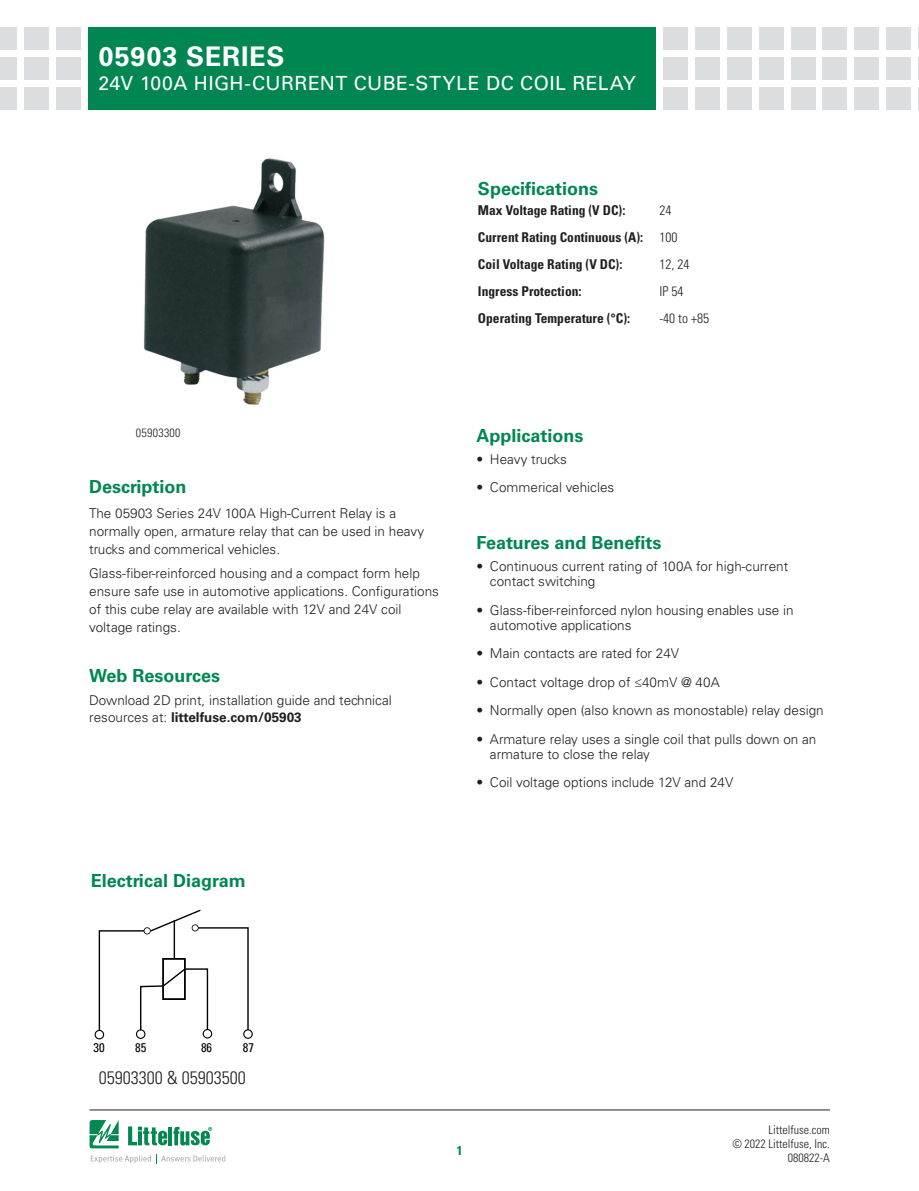
<style>
.page{position:relative;width:919px;height:1191px;background:#fff}
.page>*{position:absolute;margin:0;border:0;box-sizing:border-box;transform-origin:0 0}
.Head_Large{font:700 27px "Univers LT Std";letter-spacing:.03em;color:#fff}
.Head_Large-2{font:19.5px "Univers LT Std";letter-spacing:.02em;color:#fff}
.Green_Subheads{font:700 18px "Univers LT Std";color:#008751}
.Body_text{font:700 18px "Univers LT Std";color:#008751}
.段落样式1{font:300 condensed 18px "Univers LT Std";color:#231f20}
.Body_text-2{font:300 13.5px/18px "Univers LT Std";color:#231f20}
.段落样式1-2{font:700 condensed 13.5px "Univers LT Std";color:#231f20}
.段落样式1-3{font:300 condensed 13.5px "Univers LT Std";color:#231f20}
.t1{font:700 condensed 12.75px "Univers LT Std";color:#008751}
.t2{font:condensed 12.6px "Univers";color:#000}
.Chart_Body{font:300 condensed 12px/14.2px "Univers LT Std";color:#231f20;text-align:right}
.Chart_Body-2{font:300 condensed 12px "Univers LT Std";letter-spacing:.025em;color:#231f20}
.s1{font-weight:700}
</style>
<div class="page">
<div style="left:56px;top:27px;width:25px;height:23px;background:#dcdddf"></div>
<div style="left:56px;top:57px;width:25px;height:23px;background:#dcdddf"></div>
<div style="left:56px;top:87px;width:25px;height:22px;background:#dcdddf"></div>
<div style="left:24px;top:27px;width:25px;height:23px;background:#dcdddf"></div>
<div style="left:24px;top:57px;width:25px;height:23px;background:#dcdddf"></div>
<div style="left:24px;top:87px;width:25px;height:22px;background:#dcdddf"></div>
<div style="left:0;top:27px;width:17px;height:23px;background:#dcdddf"></div>
<div style="left:0;top:57px;width:17px;height:23px;background:#dcdddf"></div>
<div style="left:0;top:87px;width:17px;height:22px;background:#dcdddf"></div>
<div style="left:663px;top:27px;width:24px;height:23px;background:#dcdddf"></div>
<div style="left:663px;top:57px;width:24px;height:23px;background:#dcdddf"></div>
<div style="left:663px;top:87px;width:24px;height:22px;background:#dcdddf"></div>
<div style="left:695px;top:27px;width:24px;height:23px;background:#dcdddf"></div>
<div style="left:695px;top:57px;width:24px;height:23px;background:#dcdddf"></div>
<div style="left:695px;top:87px;width:24px;height:22px;background:#dcdddf"></div>
<div style="left:727px;top:27px;width:24px;height:23px;background:#dcdddf"></div>
<div style="left:727px;top:57px;width:24px;height:23px;background:#dcdddf"></div>
<div style="left:727px;top:87px;width:24px;height:22px;background:#dcdddf"></div>
<div style="left:758px;top:27px;width:25px;height:23px;background:#dcdddf"></div>
<div style="left:758px;top:57px;width:25px;height:23px;background:#dcdddf"></div>
<div style="left:758px;top:87px;width:25px;height:22px;background:#dcdddf"></div>
<div style="left:790px;top:27px;width:25px;height:23px;background:#dcdddf"></div>
<div style="left:790px;top:57px;width:25px;height:23px;background:#dcdddf"></div>
<div style="left:790px;top:87px;width:25px;height:22px;background:#dcdddf"></div>
<div style="left:854px;top:27px;width:25px;height:23px;background:#dcdddf"></div>
<div style="left:854px;top:57px;width:25px;height:23px;background:#dcdddf"></div>
<div style="left:854px;top:87px;width:25px;height:22px;background:#dcdddf"></div>
<div style="left:822px;top:27px;width:25px;height:23px;background:#dcdddf"></div>
<div style="left:822px;top:57px;width:25px;height:23px;background:#dcdddf"></div>
<div style="left:822px;top:87px;width:25px;height:22px;background:#dcdddf"></div>
<div style="left:886px;top:27px;width:24px;height:23px;background:#dcdddf"></div>
<div style="left:886px;top:57px;width:24px;height:23px;background:#dcdddf"></div>
<div style="left:886px;top:87px;width:24px;height:22px;background:#dcdddf"></div>
<svg style="left:918px;top:27px;width:1px;height:23px"></svg>
<svg style="left:918px;top:57px;width:1px;height:23px"></svg>
<svg style="left:918px;top:87px;width:1px;height:22px"></svg>
<div style="left:88px;top:27px;width:568px;height:82px;background:#008751"></div>
<hr style="left:90px;top:1109px;width:739px;height:1px;background:#231f20">
<svg style="left:90px;top:1120px;width:135px;height:43px"></svg>
<img style="left:143px;top:158px;width:182px;height:247px">
<svg style="left:95px;top:909px;width:158px;height:130px"></svg>
<p class="Head_Large" style="left:98px;top:41px;width:187px">05903 SERIES</p>
<p class="Head_Large-2" style="left:98px;top:71px;width:538px">24V 100A HIGH-CURRENT CUBE-STYLE DC COIL RELAY</p>
<p class="Green_Subheads" style="left:478px;top:178px;width:122px">Specifications</p>
<p class="段落样式1-2" style="left:478px;top:202px;width:149px">Max Voltage Rating (V DC):</p>
<p class="段落样式1-3" style="left:659px;top:202px;width:13px">24</p>
<p class="段落样式1-2" style="left:478px;top:229px;width:167px">Current Rating Continuous (A):</p>
<p class="段落样式1-3" style="left:659px;top:229px;width:19px">100</p>
<p class="段落样式1-2" style="left:478px;top:256px;width:146px">Coil Voltage Rating (V DC):</p>
<p class="段落样式1-3" style="left:659px;top:256px;width:31px">12, 24</p>
<p class="段落样式1-2" style="left:478px;top:283px;width:105px">Ingress Protection:</p>
<p class="段落样式1-3" style="left:659px;top:283px;width:25px">IP 54</p>
<p class="段落样式1-2" style="left:478px;top:310px;width:154px">Operating Temperature (°C):</p>
<p class="段落样式1-3" style="left:659px;top:310px;width:51px">-40 to +85</p>
<p class="Chart_Body-2" style="left:136px;top:425px;width:46px">05903300</p>
<p class="Green_Subheads" style="left:89px;top:476px;width:99px">Description</p>
<p class="Body_text-2" style="left:89px;top:504px;width:336px">The 05903 Series 24V 100A High-Current Relay is a normally open, armature relay that can be used in heavy trucks and commerical vehicles.</p>
<p class="Body_text-2" style="left:89px;top:564px;width:351px">Glass-fiber-reinforced housing and a compact form help ensure safe use in automotive applications. Configurations of this cube relay are available with 12V and 24V coil voltage ratings.</p>
<p class="Green_Subheads" style="left:89px;top:665px;width:132px">Web Resources</p>
<p class="Body_text-2" style="left:89px;top:692px;width:304px;line-height:16.5px">Download 2D print, installation guide and technical resources at: <span class="s1">littelfuse.com/05903</span></p>
<p class="Green_Subheads" style="left:91px;top:870px;width:156px">Electrical Diagram</p>
<p class="Green_Subheads" style="left:476px;top:425px;width:109px">Applications</p>
<p class="Body_text-2" style="left:476px;top:450px;width:92px">• Heavy trucks</p>
<p class="Body_text-2" style="left:476px;top:478px;width:139px">• Commerical vehicles</p>
<p class="Body_text" style="left:476px;top:532px;width:186px">Features and Benefits</p>
<p class="Body_text-2" style="left:490px;top:559px;width:300px;line-height:15px;text-indent:-14px">• Continuous current rating of 100A for high-current contact switching</p>
<p class="Body_text-2" style="left:490px;top:602px;width:305px;line-height:15px;text-indent:-14px">• Glass-fiber-reinforced nylon housing enables use in automotive applications</p>
<p class="Body_text-2" style="left:476px;top:644px;width:204px">• Main contacts are rated for 24V</p>
<p class="Body_text-2" style="left:476px;top:673px;width:245px">• Contact voltage drop of ≤40mV @ 40A</p>
<p class="Body_text-2" style="left:476px;top:701px;width:349px">• Normally open (also known as monostable) relay design</p>
<p class="Body_text-2" style="left:490px;top:731px;width:328px;line-height:15px;text-indent:-14px">• Armature relay uses a single coil that pulls down on an armature to close the relay</p>
<p class="Body_text-2" style="left:476px;top:773px;width:258px">• Coil voltage options include 12V and 24V</p>
<p class="t2" style="left:93px;top:1039px;width:13px">30</p>
<p class="t2" style="left:135px;top:1039px;width:13px">85</p>
<p class="t2" style="left:201px;top:1039px;width:13px">86</p>
<p class="t2" style="left:243px;top:1039px;width:13px">87</p>
<p class="段落样式1" style="left:99px;top:1067px;width:148px">05903300 &amp; 05903500</p>
<p class="t1" style="left:456px;top:1142px;width:7px">1</p>
<p class="Chart_Body" style="left:732px;top:1122px;width:99px">Littelfuse.com<br>© 2022 Littelfuse, Inc.<br>080822-A</p>
</div>
